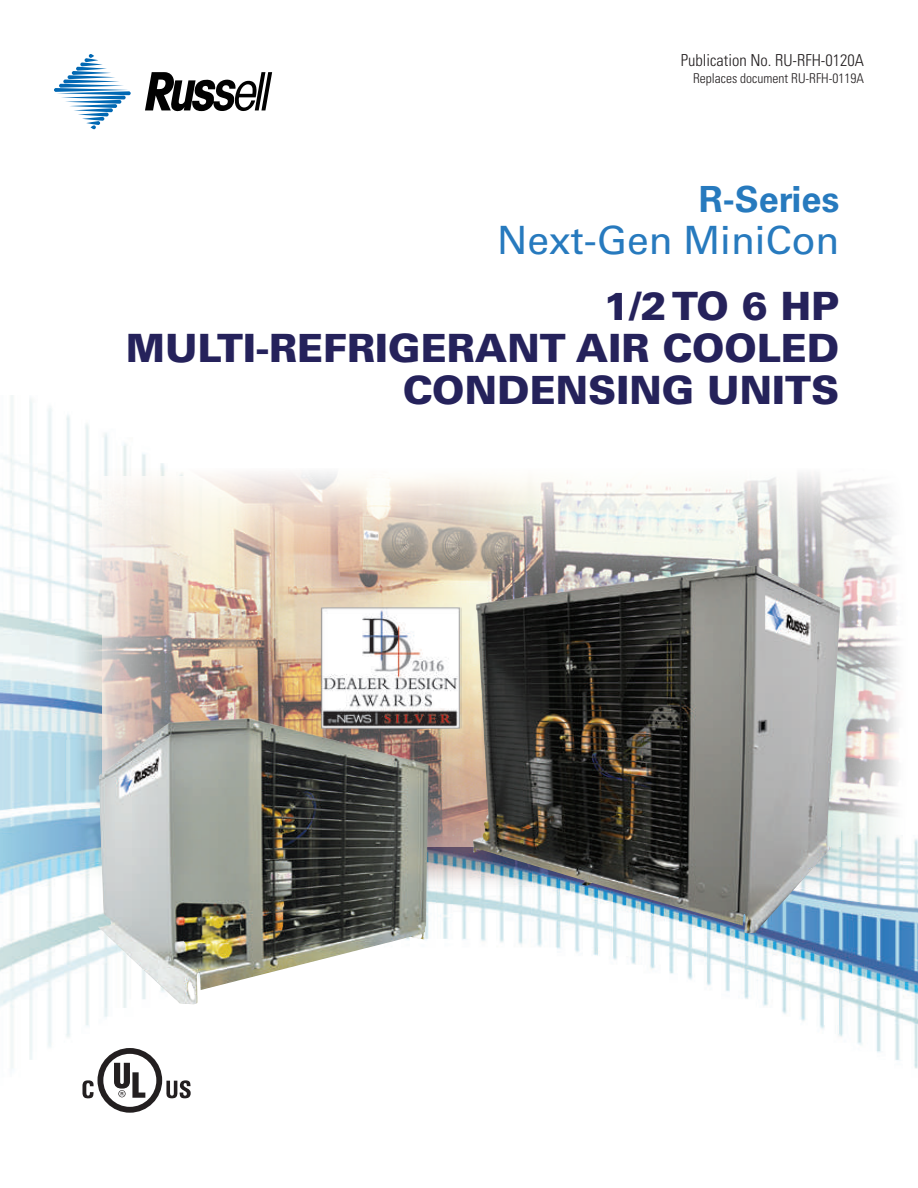
<style>
.page{position:relative;width:918px;height:1188px;background:#fff}
.page>*{position:absolute;margin:0;border:0;box-sizing:border-box;transform-origin:0 0}
.t1{font:900 39px/42px "Univers";color:#25225b;text-align:right}
.t2{font:39px "Univers";color:#277abe}
.t3{font:700 36px "Univers";color:#277abe}
.t4{font:300 condensed 16.5px "Univers LT Std";color:#231f20}
.t5{font:300 condensed 13.5px "Univers LT Std";color:#231f20}
</style>
<div class="page">
<img style="left:0;top:395px;width:918px;height:674px">
<svg style="left:54px;top:88px;width:74px;height:4px"></svg>
<svg style="left:59px;top:84px;width:65px;height:4px"></svg>
<hr style="left:63px;top:80px;width:57px;height:3px;background:#0168b3;border-radius:2px">
<svg style="left:68px;top:75px;width:47px;height:4px"></svg>
<svg style="left:72px;top:71px;width:39px;height:4px"></svg>
<svg style="left:76px;top:67px;width:31px;height:4px"></svg>
<hr style="left:80px;top:63px;width:23px;height:3px;background:#0168b3;border-radius:2px">
<svg style="left:85px;top:58px;width:13px;height:4px"></svg>
<svg style="left:89px;top:54px;width:5px;height:4px"></svg>
<svg style="left:56px;top:91px;width:75px;height:4px"></svg>
<hr style="left:61px;top:96px;width:65px;height:3px;background:#0168b3;border-radius:2px">
<svg style="left:65px;top:100px;width:56px;height:4px"></svg>
<svg style="left:69px;top:104px;width:48px;height:4px"></svg>
<svg style="left:74px;top:108px;width:39px;height:4px"></svg>
<hr style="left:78px;top:113px;width:31px;height:3px;background:#0168b3;border-radius:2px">
<svg style="left:82px;top:117px;width:22px;height:4px"></svg>
<svg style="left:86px;top:121px;width:14px;height:4px"></svg>
<svg style="left:91px;top:125px;width:5px;height:4px"></svg>
<svg style="left:145px;top:72px;width:127px;height:39px"></svg>
<img style="left:75px;top:467px;width:843px;height:437px">
<img style="left:472px;top:565px;width:369px;height:368px">
<img style="left:97px;top:718px;width:332px;height:286px">
<svg style="left:82px;top:1048px;width:109px;height:65px"></svg>
<img style="left:320px;top:605px;width:142px;height:125px">
<p class="t4" style="left:681px;top:51px;width:185px">Publication No. RU-RFH-0120A</p>
<p class="t5" style="left:693px;top:70px;width:172px">Replaces document RU-RFH-0119A</p>
<p class="t3" style="left:699px;top:178px;width:142px">R-Series</p>
<p class="t2" style="left:497px;top:217px;width:344px">Next-Gen MiniCon</p>
<p class="t1" style="left:126px;top:285px;width:715px">1/2 TO 6 HP<br>MULTI-REFRIGERANT AIR COOLED<br>CONDENSING UNITS</p>
</div>
